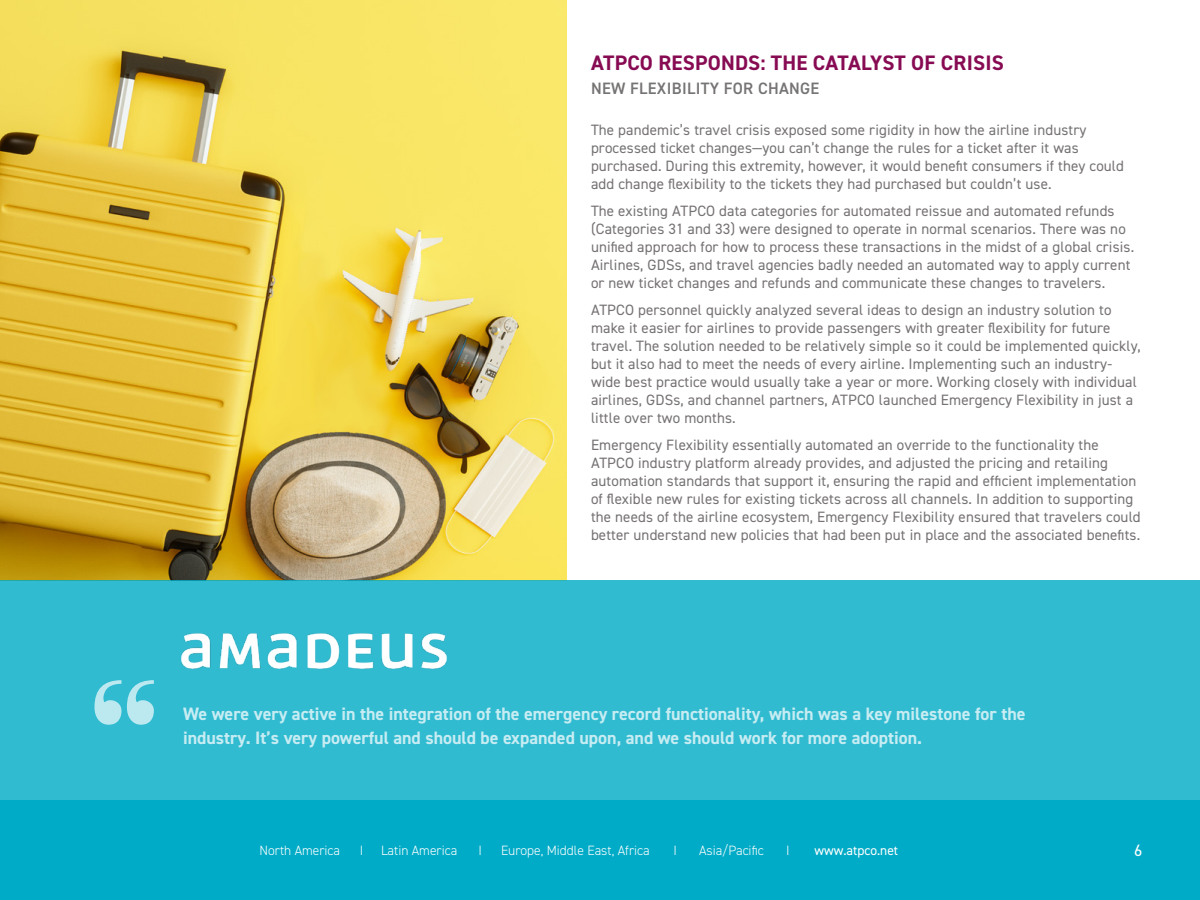
<style>
.page{position:relative;width:1200px;height:900px;background:#fff}
.page>*{position:absolute;margin:0;border:0;box-sizing:border-box;transform-origin:0 0}
.t1{font:225px "Modern";color:#fff}
.t2{font:700 21px "DIN2014";letter-spacing:.01em;color:#870b53}
.t3{font:700 18px/24px "DIN2014";color:#fff}
.t4{font:600 16.5px "DIN2014";letter-spacing:.02em;color:#767373}
.t5{font:16.5px "DIN2014";color:#fff}
.t6{font:15px/18px "DIN2014";letter-spacing:.01em;color:#767273}
.t7{font:300 13.5px "DIN2014";color:#fff}
.t8{font:13.5px "DIN2014";color:#fff}
</style>
<div class="page">
<div style="left:0;top:800px;width:1200px;height:100px;background:#00abc7"></div>
<img style="left:0;top:0;width:567px;height:580px">
<div style="left:0;top:580px;width:1200px;height:220px;background:#31bbd1"></div>
<img style="left:181px;top:633px;width:266px;height:36px">
<h2 class="t2" style="left:591px;top:49px;width:414px">ATPCO RESPONDS: THE CATALYST OF CRISIS</h2>
<p class="t4" style="left:591px;top:78px;width:230px">NEW FLEXIBILITY FOR CHANGE</p>
<p class="t6" style="left:591px;top:120px;width:535px">The pandemic’s travel crisis exposed some rigidity in how the airline industry processed ticket changes—you can’t change the rules for a ticket after it was purchased. During this extremity, however, it would benefit consumers if they could add change flexibility to the tickets they had purchased but couldn’t use.</p>
<p class="t6" style="left:591px;top:201px;width:545px">The existing ATPCO data categories for automated reissue and automated refunds (Categories 31 and 33) were designed to operate in normal scenarios. There was no unified approach for how to process these transactions in the midst of a global crisis.<br>Airlines, GDSs, and travel agencies badly needed an automated way to apply current or new ticket changes and refunds and communicate these changes to travelers.</p>
<p class="t6" style="left:591px;top:300px;width:551px">ATPCO personnel quickly analyzed several ideas to design an industry solution to make it easier for airlines to provide passengers with greater flexibility for future travel. The solution needed to be relatively simple so it could be implemented quickly, but it also had to meet the needs of every airline. Implementing such an industry&shy;wide best practice would usually take a year or more. Working closely with individual airlines, GDSs, and channel partners, ATPCO launched Emergency Flexibility in just a little over two months.</p>
<p class="t6" style="left:591px;top:435px;width:551px">Emergency Flexibility essentially automated an override to the functionality the ATPCO industry platform already provides, and adjusted the pricing and retailing automation standards that support it, ensuring the rapid and efficient implementation of flexible new rules for existing tickets across all channels. In addition to supporting the needs of the airline ecosystem, Emergency Flexibility ensured that travelers could better understand new policies that had been put in place and the associated benefits.</p>
<h1 class="t1" style="left:90px;top:675px;width:69px">“</h1>
<p class="t3" style="left:183px;top:701px;width:844px">We were very active in the integration of the emergency record functionality, which was a key milestone for the industry. It’s very powerful and should be expanded upon, and we should work for more adoption.</p>
<p class="t7" style="left:260px;top:842px;width:82px">North America</p>
<p class="t7" style="left:360px;top:842px;width:5px">I</p>
<p class="t7" style="left:381px;top:842px;width:78px">Latin America</p>
<p class="t7" style="left:478px;top:842px;width:5px">I</p>
<p class="t7" style="left:501px;top:842px;width:150px">Europe, Middle East, Africa</p>
<p class="t7" style="left:674px;top:842px;width:5px">I</p>
<p class="t7" style="left:699px;top:842px;width:66px">Asia/Pacific</p>
<p class="t7" style="left:786px;top:842px;width:5px">I</p>
<p class="t8" style="left:814px;top:842px;width:85px">www.atpco.net</p>
<p class="t5" style="left:1134px;top:840px;width:10px">6</p>
</div>
